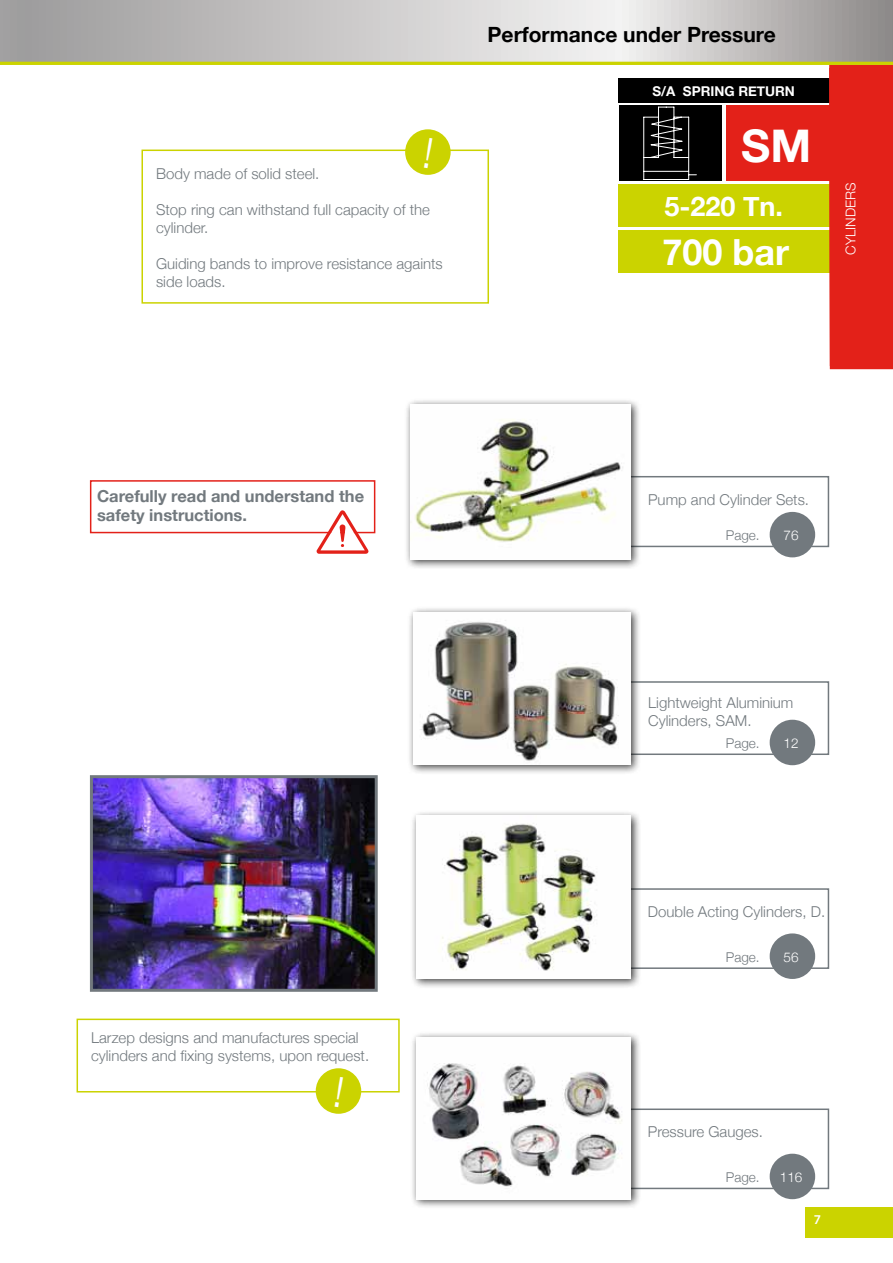
<style>
.page{position:relative;width:893px;height:1263px;background:#fff}
.page>*{position:absolute;margin:0;border:0;box-sizing:border-box;transform-origin:0 0}
.t1{font:700 45px "Helvetica Neue";color:#fff}
.t2{font:700 36px "Helvetica Neue";color:#fff}
.t3{font:700 27px "Helvetica Neue";color:#fff}
.t4{font:700 21px "Helvetica Neue";color:#000}
.t5{font:700 16.5px/19.8px "Helvetica Neue";color:#72797e}
.t6{font:300 15px/18px "Helvetica Neue";color:#72797e}
.t7{font:300 13.5px "Helvetica Neue";color:#72797e}
.t8{font:300 13.5px "Helvetica Neue";color:#fff}
.t9{font:700 13.5px "Helvetica Neue";color:#fff}
.t10{font:600 13.5px "Myriad Pro";color:#fff}
</style>
<div class="page">
<svg style="left:0;top:0;width:893px;height:62px;background:#c4c2c1"></svg>
<div style="left:619px;top:78px;width:213px;height:24px;background:#000"></div>
<div style="left:726px;top:106px;width:106px;height:75px;background:#e32119"></div>
<div style="left:619px;top:184px;width:213px;height:43px;background:#cbd300"></div>
<div style="left:619px;top:230px;width:213px;height:43px;background:#cbd300"></div>
<div style="left:619px;top:106px;width:102px;height:75px;background:#000"></div>
<svg style="left:644px;top:107px;width:52px;height:73px"></svg>
<div style="left:805px;top:1208px;width:88px;height:30px;background:#cbd300"></div>
<div style="left:829px;top:65px;width:64px;height:304px;background:#e32119"></div>
<div style="left:560px;top:476px;width:269px;height:71px;background:#fff;border:2px solid #72797e"></div>
<div style="left:404px;top:398px;width:237px;height:171px;background:#000;opacity:.75"></div>
<img style="left:410px;top:404px;width:221px;height:155px">
<div style="left:770px;top:512px;width:45px;height:45px;background:#72797e;border-radius:50%"></div>
<div style="left:560px;top:888px;width:269px;height:81px;background:#fff;border:2px solid #72797e"></div>
<div style="left:410px;top:810px;width:231px;height:179px;background:#000;opacity:.75"></div>
<img style="left:416px;top:816px;width:215px;height:163px">
<div style="left:770px;top:933px;width:45px;height:46px;background:#72797e;border-radius:50%"></div>
<div style="left:560px;top:1108px;width:269px;height:81px;background:#fff;border:2px solid #72797e"></div>
<div style="left:410px;top:1031px;width:231px;height:179px;background:#000;opacity:.75"></div>
<img style="left:416px;top:1038px;width:215px;height:161px">
<div style="left:770px;top:1154px;width:45px;height:45px;background:#72797e;border-radius:50%"></div>
<img style="left:94px;top:779px;width:280px;height:209px">
<div style="left:90px;top:775px;width:288px;height:217px;border:3px solid #72797e"></div>
<div style="left:77px;top:1018px;width:323px;height:74px;background:#fff;border:2px solid #cbd300"></div>
<div style="left:316px;top:1068px;width:45px;height:46px;background:#cbd300;border-radius:50%"></div>
<div style="left:141px;top:150px;width:348px;height:154px;background:#fff;border:2px solid #cbd300"></div>
<div style="left:405px;top:129px;width:46px;height:46px;background:#cbd300;border-radius:50%"></div>
<div style="left:560px;top:681px;width:269px;height:74px;background:#fff;border:2px solid #72797e"></div>
<div style="left:407px;top:606px;width:234px;height:169px;background:#000;opacity:.75"></div>
<img style="left:413px;top:612px;width:218px;height:153px">
<div style="left:770px;top:720px;width:45px;height:45px;background:#72797e;border-radius:50%"></div>
<div style="left:90px;top:480px;width:285px;height:53px;background:#fff;border:2px solid #e32119"></div>
<svg style="left:316px;top:510px;width:53px;height:44px"></svg>
<hr style="left:0;top:62px;width:893px;height:3px;background:#cbd300">
<p class="t6" style="left:156px;top:163px;width:165px">Body made of solid steel.</p>
<p class="t6" style="left:156px;top:199px;width:275px">Stop ring can withstand full capacity of the cylinder.</p>
<p class="t6" style="left:156px;top:253px;width:288px">Guiding bands to improve resistance againts side loads.</p>
<h3 class="t4" style="left:488px;top:16px;width:290px">Performance under Pressure</h3>
<p class="t9" style="left:652px;top:79px;width:144px">S/A SPRING RETURN</p>
<h1 class="t1" style="left:741px;top:105px;width:72px">SM</h1>
<h3 class="t3" style="left:664px;top:182px;width:120px">5-220 Tn.</h3>
<h2 class="t2" style="left:662px;top:220px;width:128px">700 bar</h2>
<p class="t8" style="left:840px;top:252px;width:74px;rotate:-90deg">CYLINDERS</p>
<p class="t5" style="left:97px;top:485px;width:269px">Carefully read and understand the safety instructions.</p>
<p class="t6" style="left:91px;top:1028px;width:280px">Larzep designs and manufactures special cylinders and fixing systems, upon request.</p>
<p class="t6" style="left:648px;top:490px;width:162px">Pump and Cylinder Sets.</p>
<p class="t7" style="left:726px;top:524px;width:35px">Page.</p>
<p class="t8" style="left:784px;top:524px;width:17px">76</p>
<p class="t6" style="left:648px;top:693px;width:147px">Lightweight Aluminium<br>Cylinders, SAM.</p>
<p class="t7" style="left:726px;top:732px;width:35px">Page.</p>
<p class="t8" style="left:784px;top:732px;width:17px">12</p>
<p class="t6" style="left:648px;top:902px;width:179px">Double Acting Cylinders, D.</p>
<p class="t7" style="left:726px;top:946px;width:35px">Page.</p>
<p class="t8" style="left:784px;top:946px;width:17px">56</p>
<p class="t6" style="left:648px;top:1122px;width:117px">Pressure Gauges.</p>
<p class="t7" style="left:726px;top:1166px;width:35px">Page.</p>
<p class="t8" style="left:780px;top:1166px;width:24px">116</p>
<p class="t10" style="left:814px;top:1211px;width:9px">7</p>
</div>
